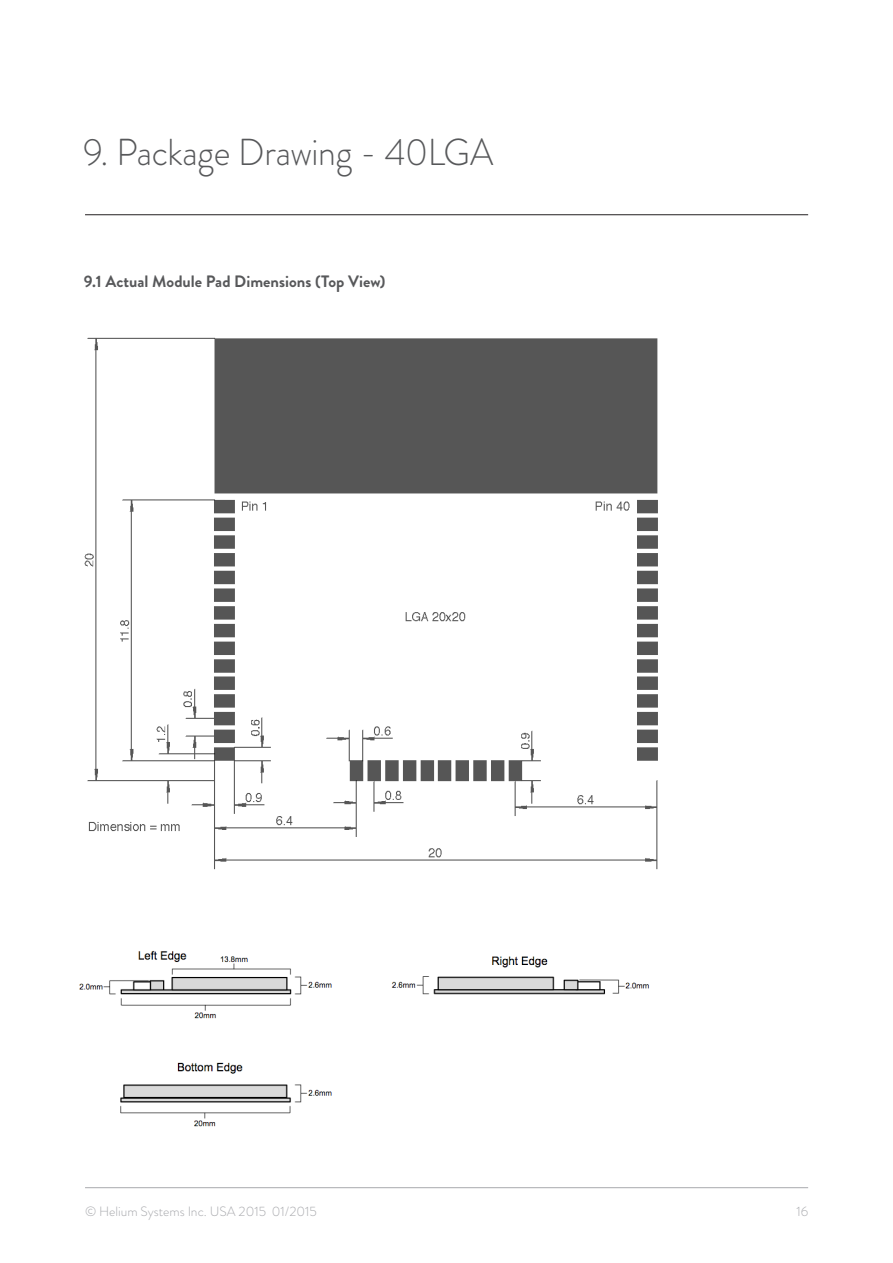
<style>
.page{position:relative;width:893px;height:1263px;background:#fff}
.page>*{position:absolute;margin:0;border:0;box-sizing:border-box;transform-origin:0 0}
.t1{font:300 37.5px "Brandon Grotesque";letter-spacing:-.01em;color:#57585a;scale:.95 1}
.t2{font:700 16.5px "Brandon Grotesque";color:#57585a}
.t3{font:300 13.5px "Brandon Grotesque";color:#a8a9ad}
</style>
<div class="page">
<hr style="left:85px;top:214px;width:723px;height:1px;background:#231f20">
<hr style="left:85px;top:1187px;width:723px;height:1px;background:#a8a9ad">
<img style="left:84px;top:337px;width:574px;height:533px">
<img style="left:79px;top:950px;width:253px;height:177px">
<img style="left:391px;top:956px;width:259px;height:39px">
<h1 class="t1" style="left:83px;top:126px;width:433px">9. Package Drawing - 40LGA</h1>
<p class="t2" style="left:84px;top:269px;width:303px">9.1 Actual Module Pad Dimensions (Top View)</p>
<p class="t3" style="left:85px;top:1202px;width:233px">© Helium Systems Inc. USA 2015 01/2015</p>
<p class="t3" style="left:796px;top:1202px;width:13px">16</p>
</div>
